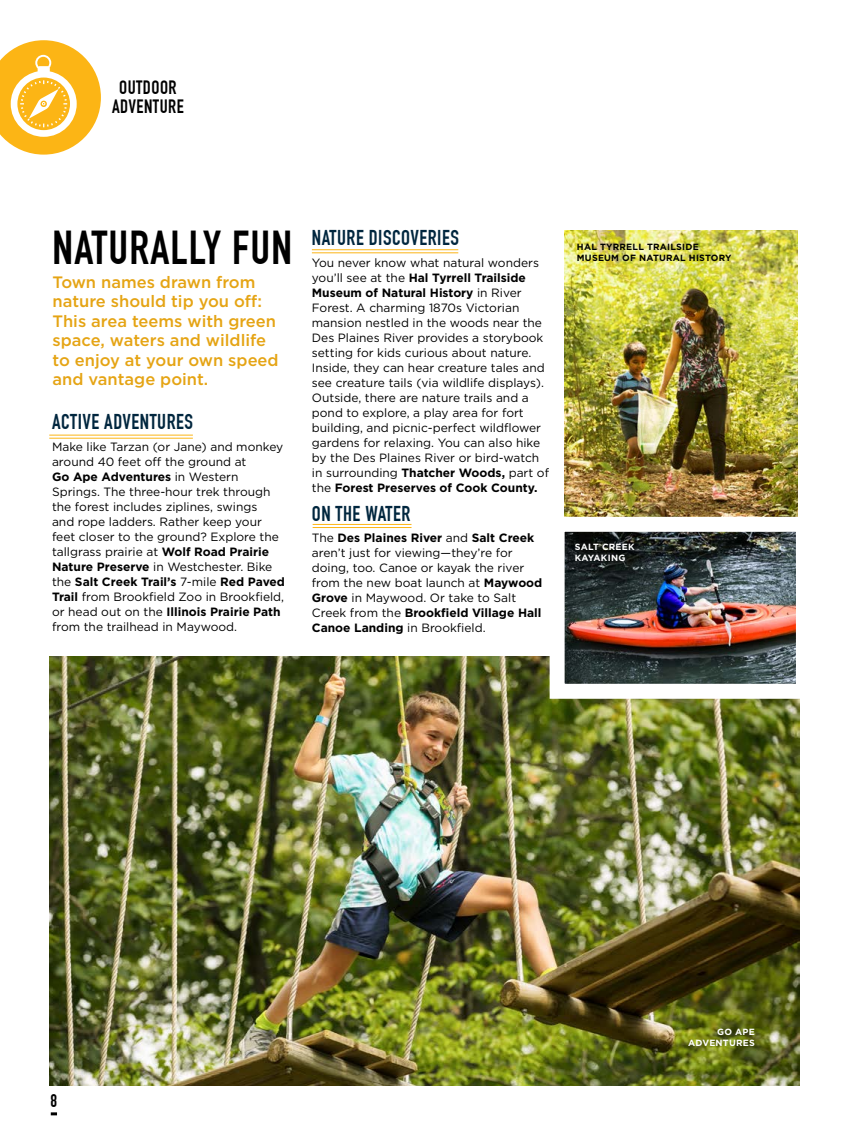
<style>
.page{position:relative;width:851px;height:1134px;background:#fff}
.page>*{position:absolute;margin:0;border:0;box-sizing:border-box;transform-origin:0 0}
.t1{font:700 46.5px "DIN Condensed";letter-spacing:.025em;color:#000}
.t2{font:700 21px "DIN Condensed";letter-spacing:.025em;color:#00263e}
.t3{font:700 18.9px/18.9px "DIN Condensed";letter-spacing:.025em;color:#000;text-align:center}
.t4{font:700 18px "DIN Condensed";color:#000}
.t5{font:500 16.5px/19.5px "Gotham";color:#e5a414}
.t6{font:12px/15px "Gotham";color:#000}
.t7{font:700 9px/10.8px "Gotham";letter-spacing:.025em;color:#000}
.t8{font:700 9px/10.8px "Gotham";letter-spacing:.025em;color:#fff;text-align:right}
.s1{font-weight:700}
</style>
<div class="page">
<img style="left:564px;top:230px;width:233px;height:287px">
<img style="left:49px;top:657px;width:750px;height:428px">
<img style="left:565px;top:533px;width:229px;height:150px">
<div style="left:549px;top:517px;width:261px;height:182px;border:15px solid #fff"></div>
<svg style="left:51px;top:1112px;width:6px;height:3px"></svg>
<hr style="left:49px;top:435px;width:144px;height:1px;background:#fcb515">
<hr style="left:49px;top:438px;width:144px;height:1px;background:#fcb515">
<hr style="left:312px;top:249px;width:146px;height:1px;background:#fcb515">
<hr style="left:312px;top:252px;width:146px;height:1px;background:#fcb515">
<hr style="left:312px;top:524px;width:99px;height:1px;background:#fcb515">
<hr style="left:312px;top:527px;width:99px;height:1px;background:#fcb515">
<svg style="left:0;top:40px;width:101px;height:115px"></svg>
<h3 class="t3" style="left:112px;top:78px;width:73px">OUTDOOR<br>ADVENTURE</h3>
<h1 class="t1" style="left:52px;top:220px;width:241px">NATURALLY FUN</h1>
<h3 class="t5" style="left:52px;top:272px;width:228px">Town names drawn from nature should tip you off:<br>This area teems with green space, waters and wildlife to enjoy at your own speed and vantage point.</h3>
<h2 class="t2" style="left:52px;top:410px;width:142px">ACTIVE ADVENTURES</h2>
<p class="t6" style="left:52px;top:439px;width:234px">Make like Tarzan (or Jane) and monkey around 40 feet off the ground at<br><span class="s1">Go Ape Adventures</span> in Western Springs. The three-hour trek through the forest includes ziplines, swings<br>and rope ladders. Rather keep your feet closer to the ground? Explore the tallgrass prairie at <span class="s1">Wolf Road Prairie Nature Preserve</span> in Westchester. Bike the <span class="s1">Salt Creek Trail’s</span> 7-mile <span class="s1">Red Paved Trail</span> from Brookfield Zoo in Brookfield, or head out on the <span class="s1">Illinois Prairie Path </span>from the trailhead in Maywood.</p>
<h2 class="t2" style="left:312px;top:226px;width:148px">NATURE DISCOVERIES</h2>
<p class="t6" style="left:312px;top:255px;width:239px">You never know what natural wonders you’ll see at the <span class="s1">Hal Tyrrell Trailside Museum of Natural History</span> in River Forest. A charming 1870s Victorian mansion nestled in the woods near the Des Plaines River provides a storybook setting for kids curious about nature.<br>Inside, they can hear creature tales and see creature tails (via wildlife displays).<br>Outside, there are nature trails and a pond to explore, a play area for fort building, and picnic-perfect wildflower gardens for relaxing. You can also hike by the Des Plaines River or bird-watch in surrounding <span class="s1">Thatcher Woods,</span> part of the <span class="s1">Forest Preserves of Cook County.</span></p>
<h2 class="t2" style="left:312px;top:501px;width:100px">ON THE WATER</h2>
<p class="t6" style="left:312px;top:530px;width:232px">The <span class="s1">Des Plaines River</span> and <span class="s1">Salt Creek </span>aren’t just for viewing—they’re for doing, too. Canoe or kayak the river from the new boat launch at <span class="s1">Maywood Grove</span> in Maywood. Or take to Salt Creek from the <span class="s1">Brookfield Village Hall Canoe Landing</span> in Brookfield.</p>
<p class="t7" style="left:577px;top:241px;width:156px">HAL TYRRELL TRAILSIDE<br>MUSEUM OF NATURAL HISTORY</p>
<p class="t8" style="left:575px;top:541px;width:61px;text-align:left">SALT CREEK<br>KAYAKING</p>
<h3 class="t4" style="left:50px;top:1090px;width:8px">8</h3>
<p class="t8" style="left:688px;top:1026px;width:68px">GO APE<br>ADVENTURES</p>
</div>
